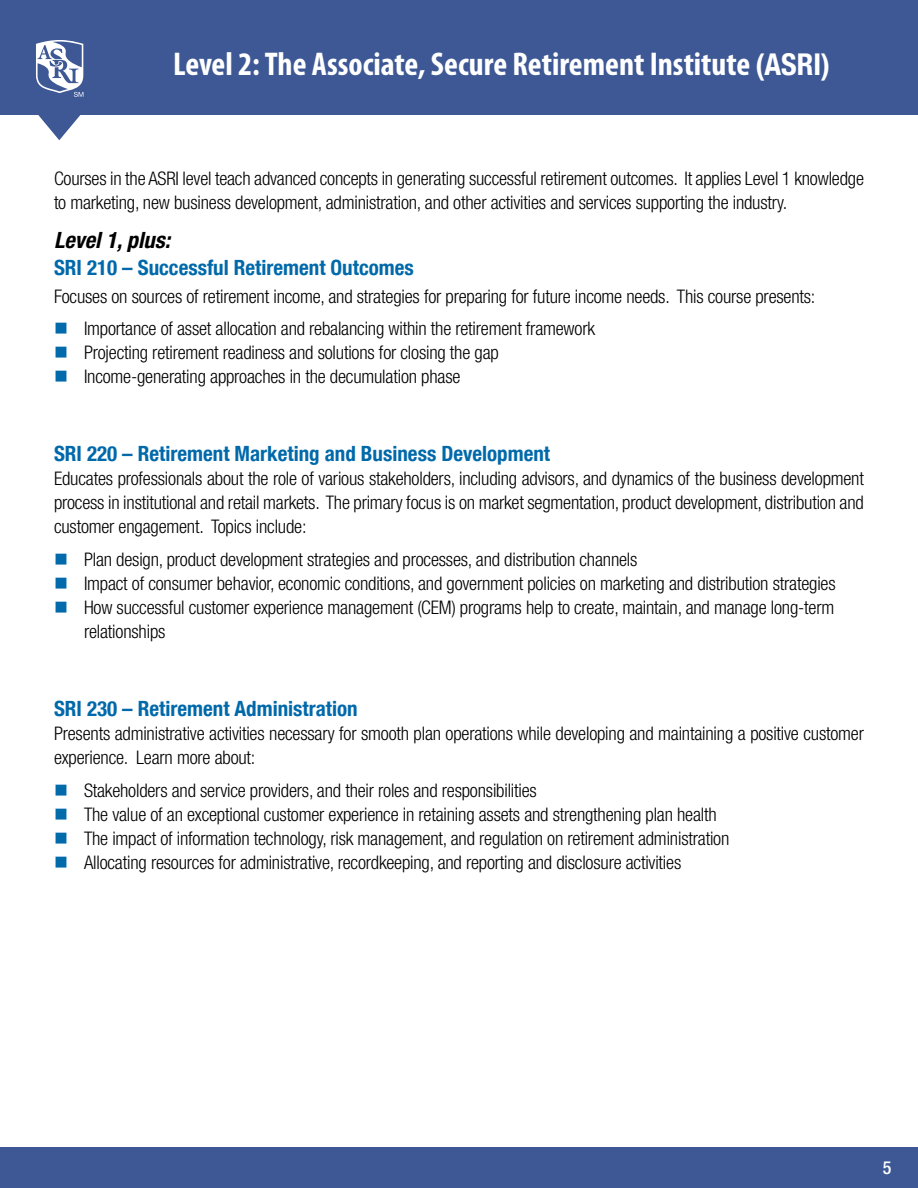
<style>
.page{position:relative;width:918px;height:1188px;background:#fff}
.page>*{position:absolute;margin:0;border:0;box-sizing:border-box;transform-origin:0 0}
.t1{font:700 condensed 33px "Myriad Pro";color:#fff}
.t2{font:italic 700 condensed 22.5px "Helvetica Neue LT Com";color:#000}
.t3{font:700 condensed 21px "Helvetica Neue LT Com";color:#0069aa}
.t4{font:300 condensed 18.75px/24px "Helvetica Neue LT Com";letter-spacing:-.01em;color:#000}
.t5{font:500 condensed 18px "Helvetica Neue LT Com";color:#fff}
.s1{font-family:"Helvetica Neue LT Com";font-size:30px}
.s2{color:#016aab}
</style>
<div class="page">
<div style="left:0;top:1148px;width:918px;height:40px;background:#3d5895"></div>
<div style="left:0;top:0;width:918px;height:114px;background:#3d5895"></div>
<svg style="left:6px;top:40px;width:107px;height:100px"></svg>
<h1 class="t1" style="left:173px;top:44px;width:658px">Level 2: The Associate, Secure Retirement Institute <span class="s1">(ASRI)</span></h1>
<p class="t4" style="left:54px;top:166px;width:812px">Courses in the ASRI level teach advanced concepts in generating successful retirement outcomes. It applies Level 1 knowledge to marketing, new business development, administration, and other activities and services supporting the industry.</p>
<p class="t2" style="left:54px;top:226px;width:118px">Level 1, plus:</p>
<p class="t3" style="left:54px;top:255px;width:361px">SRI 210 – Successful Retirement Outcomes</p>
<p class="t4" style="left:54px;top:284px;width:763px">Focuses on sources of retirement income, and strategies for preparing for future income needs. This course presents:</p>
<p class="t4" style="left:54px;top:316px;width:542px"><span class="s2">■</span> Importance of asset allocation and rebalancing within the retirement framework</p>
<p class="t4" style="left:54px;top:340px;width:446px"><span class="s2">■</span> Projecting retirement readiness and solutions for closing the gap</p>
<p class="t4" style="left:54px;top:364px;width:408px"><span class="s2">■</span> Income-generating approaches in the decumulation phase</p>
<p class="t3" style="left:54px;top:441px;width:498px">SRI 220 – Retirement Marketing and Business Development</p>
<p class="t4" style="left:54px;top:467px;width:811px;text-align:justify">Educates professionals about the role of various stakeholders, including advisors, and dynamics of the business development process in institutional and retail markets. The primary focus is on market segmentation, product development, distribution and customer engagement. Topics include:</p>
<p class="t4" style="left:54px;top:547px;width:585px"><span class="s2">■</span> Plan design, product development strategies and processes, and distribution channels</p>
<p class="t4" style="left:54px;top:571px;width:783px"><span class="s2">■</span> Impact of consumer behavior, economic conditions, and government policies on marketing and distribution strategies</p>
<p class="t4" style="left:84px;top:595px;width:752px;text-indent:-30px"><span class="s2">■</span> How successful customer experience management (CEM) programs help to create, maintain, and manage long-term relationships</p>
<p class="t3" style="left:54px;top:696px;width:305px">SRI 230 – Retirement Administration</p>
<p class="t4" style="left:54px;top:722px;width:811px">Presents administrative activities necessary for smooth plan operations while developing and maintaining a positive customer experience. Learn more about:</p>
<p class="t4" style="left:54px;top:778px;width:484px"><span class="s2">■</span> Stakeholders and service providers, and their roles and responsibilities</p>
<p class="t4" style="left:54px;top:802px;width:664px"><span class="s2">■</span> The value of an exceptional customer experience in retaining assets and strengthening plan health</p>
<p class="t4" style="left:54px;top:826px;width:677px"><span class="s2">■</span> The impact of information technology, risk management, and regulation on retirement administration</p>
<p class="t4" style="left:54px;top:850px;width:629px"><span class="s2">■</span> Allocating resources for administrative, recordkeeping, and reporting and disclosure activities</p>
<p class="t5" style="left:883px;top:1157px;width:10px">5</p>
</div>
